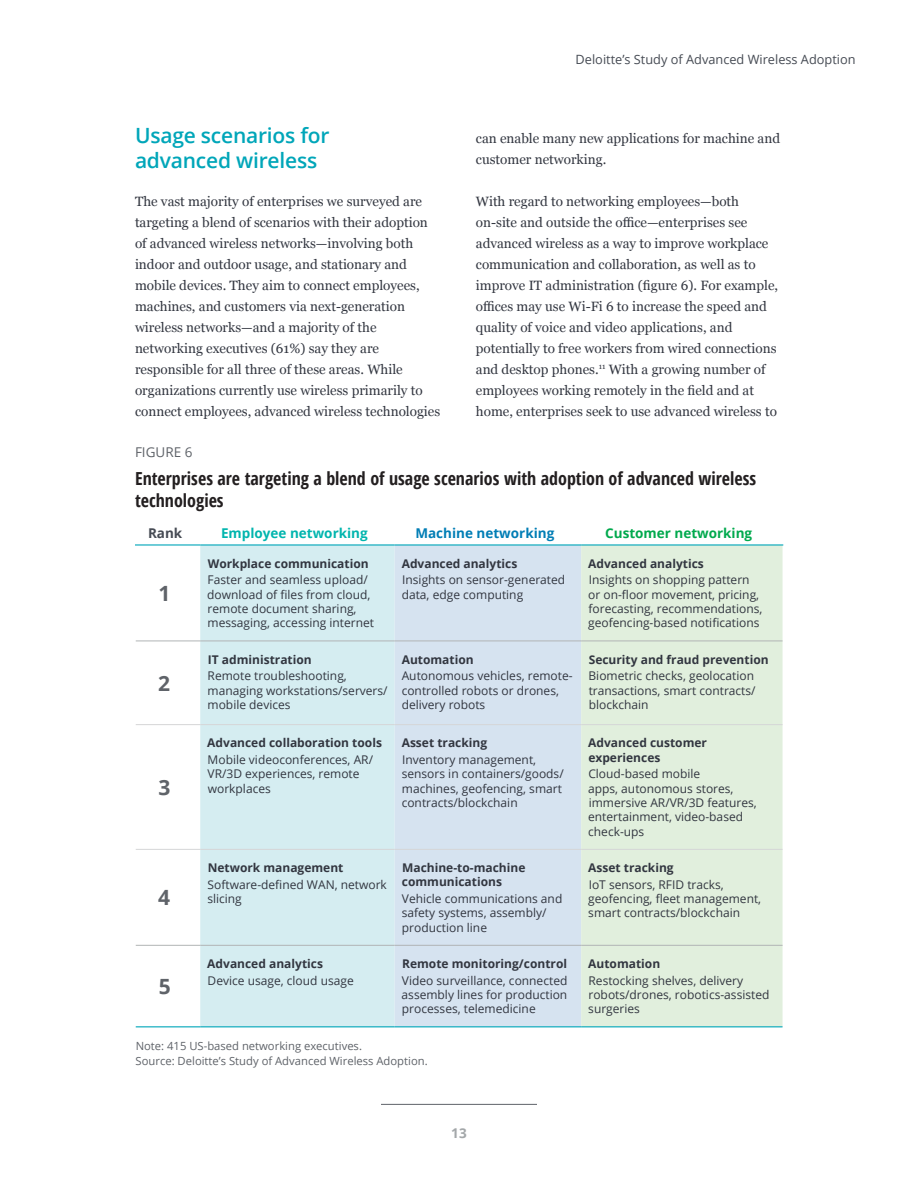
<style>
.page{position:relative;width:918px;height:1188px;background:#fff}
.page>*{position:absolute;margin:0;border:0;box-sizing:border-box;transform-origin:0 0}
.heading2{font:600 21px/25.2px "Open Sans";letter-spacing:-.01em;color:#00a6b9}
.table-h1{font:700 21px "Open Sans";color:#5f6369}
.table-title{font:700 18px/21.6px "Open Sans Condensed";color:#231f20}
.body-copy{font:13.5px/21px "Georgia";color:#323640}
.table-h1-2{font:700 13.5px "Open Sans";color:#00b5ae}
.table-h1-3{font:700 13.5px "Open Sans";color:#00a94d}
.table-h1-4{font:700 13.5px "Open Sans";color:#007db5}
.figure-number{font:13.5px "Open Sans";color:#5f6369}
.table-h1-5{font:700 13.5px "Open Sans";color:#464b54}
.t1{font:700 13.5px "Open Sans";color:#a3a7a9}
.t2{font:12.75px "Open Sans";color:#464b54}
.table-body{font:12px/14.4px "Open Sans";color:#323640}
.table-h2{font:700 12px/14.4px "Open Sans";color:#323640}
.table-body-2{font:11.25px "Open Sans";color:#5f6369}
</style>
<div class="page">
<hr style="left:381px;top:1104px;width:156px;height:1px;background:#5f6369">
<div style="left:201px;top:546px;width:194px;height:480px;background:#d5edf1"></div>
<div style="left:395px;top:546px;width:186px;height:480px;background:#d6e3f0"></div>
<div style="left:581px;top:546px;width:202px;height:480px;background:#e1efdd"></div>
<svg style="left:135px;top:546px;width:66px;height:481px"></svg>
<hr style="left:135px;top:544px;width:65px;height:2px;background:#00a6b9">
<hr style="left:200px;top:544px;width:195px;height:2px;background:#00a6b9">
<hr style="left:395px;top:544px;width:186px;height:2px;background:#00a6b9">
<hr style="left:581px;top:544px;width:202px;height:2px;background:#00a6b9">
<hr style="left:136px;top:1026px;width:64px;height:1px;background:#00a6b9">
<hr style="left:200px;top:1026px;width:195px;height:1px;background:#00a6b9">
<hr style="left:395px;top:1026px;width:186px;height:1px;background:#00a6b9">
<hr style="left:581px;top:1026px;width:202px;height:1px;background:#00a6b9">
<hr style="left:136px;top:641px;width:64px;height:1px;background:#b1b4b5">
<hr style="left:200px;top:641px;width:195px;height:1px;background:#b1b4b5">
<hr style="left:395px;top:641px;width:186px;height:1px;background:#b1b4b5">
<hr style="left:581px;top:641px;width:202px;height:1px;background:#b1b4b5">
<hr style="left:136px;top:945px;width:64px;height:1px;background:#b1b4b5">
<hr style="left:200px;top:945px;width:195px;height:1px;background:#b1b4b5">
<hr style="left:395px;top:945px;width:186px;height:1px;background:#b1b4b5">
<hr style="left:581px;top:945px;width:202px;height:1px;background:#b1b4b5">
<hr style="left:136px;top:724px;width:64px;height:1px;background:#d5d6d7">
<hr style="left:200px;top:724px;width:195px;height:1px;background:#d5d6d7">
<hr style="left:395px;top:724px;width:186px;height:1px;background:#d5d6d7">
<hr style="left:581px;top:724px;width:202px;height:1px;background:#d5d6d7">
<hr style="left:136px;top:849px;width:64px;height:1px;background:#d5d6d7">
<hr style="left:200px;top:849px;width:195px;height:1px;background:#d5d6d7">
<hr style="left:395px;top:849px;width:186px;height:1px;background:#d5d6d7">
<hr style="left:581px;top:849px;width:202px;height:1px;background:#d5d6d7">
<p class="t2" style="left:576px;top:50px;width:281px">Deloitte’s Study of Advanced Wireless Adoption</p>
<p class="heading2" style="left:135px;top:122px;width:196px">Usage scenarios for advanced wireless</p>
<p class="body-copy" style="left:135px;top:190px;width:307px">The vast majority of enterprises we surveyed are targeting a blend of scenarios with their adoption of advanced wireless networks—involving both indoor and outdoor usage, and stationary and mobile devices. They aim to connect employees, machines, and customers via next-generation wireless networks—and a majority of the networking executives (61%) say they are responsible for all three of these areas. While organizations currently use wireless primarily to connect employees, advanced wireless technologies</p>
<p class="figure-number" style="left:135px;top:443px;width:59px">FIGURE 6</p>
<p class="table-title" style="left:135px;top:468px;width:623px">Enterprises are targeting a blend of usage scenarios with adoption of advanced wireless technologies</p>
<p class="table-h1-5" style="left:148px;top:524px;width:36px">Rank</p>
<p class="table-h1-2" style="left:221px;top:524px;width:148px">Employee networking</p>
<p class="table-h1-4" style="left:415px;top:524px;width:140px">Machine networking</p>
<p class="table-h1-3" style="left:605px;top:524px;width:149px">Customer networking</p>
<p class="body-copy" style="left:476px;top:127px;width:306px">can enable many new applications for machine and customer networking.</p>
<p class="body-copy" style="left:476px;top:190px;width:304px">With regard to networking employees—both on-site and outside the office—enterprises see advanced wireless as a way to improve workplace communication and collaboration, as well as to improve IT administration (figure 6). For example, offices may use Wi-Fi 6 to increase the speed and quality of voice and video applications, and potentially to free workers from wired connections and desktop phones.<sup>11</sup> With a growing number of employees working remotely in the field and at home, enterprises seek to use advanced wireless to</p>
<p class="table-h1" style="left:158px;top:579px;width:13px">1</p>
<p class="table-h1" style="left:158px;top:668px;width:13px">2</p>
<p class="table-h1" style="left:158px;top:773px;width:13px">3</p>
<p class="table-h1" style="left:158px;top:883px;width:13px">4</p>
<p class="table-h1" style="left:159px;top:972px;width:13px">5</p>
<p class="table-h2" style="left:208px;top:556px;width:162px">Workplace communication</p>
<p class="table-body" style="left:207px;top:572px;width:168px">Faster and seamless upload/ download of files from cloud, remote document sharing, messaging, accessing internet</p>
<p class="table-h2" style="left:208px;top:652px;width:105px">IT administration</p>
<p class="table-body" style="left:208px;top:668px;width:182px">Remote troubleshooting, managing workstations/servers/ mobile devices</p>
<p class="table-h2" style="left:207px;top:735px;width:176px">Advanced collaboration tools</p>
<p class="table-body" style="left:208px;top:752px;width:167px">Mobile videoconferences, AR/<br>VR/3D experiences, remote workplaces</p>
<p class="table-h2" style="left:402px;top:556px;width:117px">Advanced analytics</p>
<p class="table-body" style="left:402px;top:572px;width:165px">Insights on sensor-generated data, edge computing</p>
<p class="table-h2" style="left:402px;top:652px;width:74px">Automation</p>
<p class="table-body" style="left:402px;top:668px;width:172px">Autonomous vehicles, remote&shy;controlled robots or drones, delivery robots</p>
<p class="table-h2" style="left:402px;top:735px;width:87px">Asset tracking</p>
<p class="table-body" style="left:402px;top:752px;width:164px">Inventory management, sensors in containers/goods/ machines, geofencing, smart contracts/blockchain</p>
<p class="table-h2" style="left:208px;top:860px;width:137px">Network management</p>
<p class="table-body" style="left:207px;top:877px;width:181px">Software-defined WAN, network slicing</p>
<p class="table-h2" style="left:207px;top:956px;width:117px">Advanced analytics</p>
<p class="table-body" style="left:208px;top:973px;width:148px">Device usage, cloud usage</p>
<p class="table-h2" style="left:402px;top:860px;width:125px">Machine-to-machine communications</p>
<p class="table-body" style="left:402px;top:891px;width:162px">Vehicle communications and safety systems, assembly/ production line</p>
<p class="table-h2" style="left:402px;top:956px;width:166px">Remote monitoring/control</p>
<p class="table-body" style="left:402px;top:973px;width:167px;text-align:justify">Video surveillance, connected assembly lines for production processes, telemedicine</p>
<p class="table-body-2" style="left:136px;top:1038px;width:228px">Note: 415 US-based networking executives.</p>
<p class="table-body-2" style="left:136px;top:1054px;width:294px">Source: Deloitte’s Study of Advanced Wireless Adoption.</p>
<p class="table-h2" style="left:588px;top:556px;width:117px">Advanced analytics</p>
<p class="table-body" style="left:588px;top:572px;width:176px">Insights on shopping pattern or on-floor movement, pricing, forecasting, recommendations, geofencing-based notifications</p>
<p class="table-h2" style="left:589px;top:652px;width:181px">Security and fraud prevention</p>
<p class="table-body" style="left:589px;top:668px;width:169px">Biometric checks, geolocation transactions, smart contracts/ blockchain</p>
<p class="table-h2" style="left:588px;top:735px;width:120px">Advanced customer experiences</p>
<p class="table-body" style="left:588px;top:766px;width:170px">Cloud-based mobile<br>apps, autonomous stores, immersive AR/VR/3D features, entertainment, video-based check-ups</p>
<p class="table-h2" style="left:588px;top:860px;width:87px">Asset tracking</p>
<p class="table-body" style="left:588px;top:877px;width:175px">IoT sensors, RFID tracks, geofencing, fleet management, smart contracts/blockchain</p>
<p class="table-h2" style="left:588px;top:956px;width:74px">Automation</p>
<p class="table-body" style="left:588px;top:973px;width:183px">Restocking shelves, delivery robots/drones, robotics-assisted surgeries</p>
<p class="t1" style="left:451px;top:1123px;width:17px">13</p>
</div>
